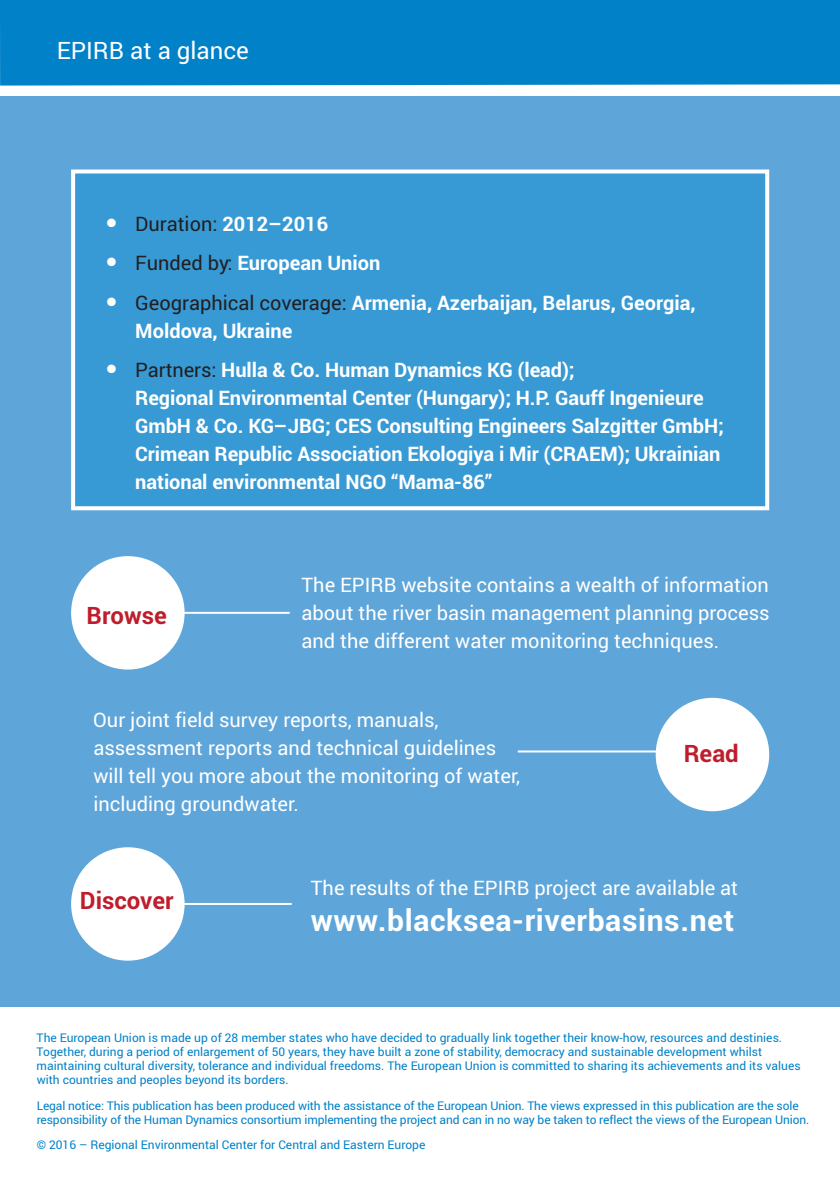
<style>
.page{position:relative;width:840px;height:1191px;background:#fff}
.page>*{position:absolute;margin:0;border:0;box-sizing:border-box;transform-origin:0 0}
.t1{font:700 30px "Roboto";letter-spacing:.02em;color:#fff}
.t2{font:700 24px "Roboto";color:#bf1d2c}
.t3{font:24px "Roboto";color:#fff}
.t4{font:700 20px/28px "Roboto";letter-spacing:-.005em;color:#fff}
.t5{font:20px/28px "Roboto";color:#fff;text-align:justify}
.t6{font:20px "Roboto";color:#231f20}
.t7{font:12px/14px "Roboto";color:#0081c8}
.s1{font-weight:700;color:#fff}
.s2{font-weight:400;color:#231f20}
</style>
<div class="page">
<div style="left:0;top:96px;width:839px;height:911px;background:#5ea5da"></div>
<div style="left:75px;top:173px;width:689px;height:333px;background:#379ad5"></div>
<div style="left:71px;top:169px;width:697px;height:341px;border:4px solid #fff"></div>
<div style="left:0;top:0;width:839px;height:86px;background:#0081c8"></div>
<div style="left:71px;top:556px;width:113px;height:113px;background:#fff;border-radius:50%"></div>
<div style="left:655px;top:698px;width:113px;height:113px;background:#fff;border-radius:50%"></div>
<div style="left:71px;top:847px;width:113px;height:113px;background:#fff;border-radius:50%"></div>
<hr style="left:170px;top:612px;width:119px;height:2px;background:#fff">
<hr style="left:517px;top:750px;width:146px;height:2px;background:#fff">
<hr style="left:172px;top:903px;width:119px;height:2px;background:#fff">
<h2 class="t3" style="left:57px;top:37px;width:193px">EPIRB at a glance</h2>
<h3 class="t6" style="left:107px;top:212px;width:222px"><sup>●</sup> Duration: <span class="s1">2012–2016</span></h3>
<h3 class="t4" style="left:107px;top:249px;width:275px">● <span class="s2">Funded by:</span> European Union</h3>
<h3 class="t4" style="left:135px;top:288px;width:561px;text-indent:-28px">● <span class="s2">Geographical coverage:</span> Armenia, Azerbaijan, Belarus, Georgia,<br>Moldova, Ukraine</h3>
<p class="t4" style="left:135px;top:356px;width:589px;text-indent:-28px">● <span class="s2">Partners:</span> Hulla &amp; Co. Human Dynamics KG (lead);<br>Regional Environmental Center (Hungary); H.P. Gauff Ingenieure GmbH &amp; Co. KG–JBG; CES Consulting Engineers Salzgitter GmbH; Crimean Republic Association Ekologiya i Mir (CRAEM); Ukrainian national environmental NGO “Mama-86”</p>
<h2 class="t2" style="left:87px;top:601px;width:82px">Browse</h2>
<h3 class="t5" style="left:301px;top:571px;width:469px">The EPIRB website contains a wealth of information about the river basin management planning process and the different water monitoring techniques.</h3>
<h3 class="t5" style="left:93px;top:706px;width:428px;text-align:left">Our joint field survey reports, manuals, assessment reports and technical guidelines will tell you more about the monitoring of water, including groundwater.</h3>
<h2 class="t2" style="left:683px;top:740px;width:56px">Read</h2>
<h2 class="t2" style="left:80px;top:886px;width:95px">Discover</h2>
<h3 class="t5" style="left:311px;top:874px;width:428px">The results of the EPIRB project are available at</h3>
<h1 class="t1" style="left:311px;top:903px;width:424px">www.blacksea-riverbasins.net</h1>
<p class="t7" style="left:37px;top:1031px;width:765px">The European Union is made up of 28 member states who have decided to gradually link together their know-how, resources and destinies.<br>Together, during a period of enlargement of 50 years, they have built a zone of stability, democracy and sustainable development whilst maintaining cultural diversity, tolerance and individual freedoms. The European Union is committed to sharing its achievements and its values with countries and peoples beyond its borders.</p>
<p class="t7" style="left:37px;top:1098px;width:773px">Legal notice: This publication has been produced with the assistance of the European Union. The views expressed in this publication are the sole responsibility of the Human Dynamics consortium implementing the project and can in no way be taken to reflect the views of the European Union.</p>
<p class="t7" style="left:37px;top:1137px;width:390px">© 2016 – Regional Environmental Center for Central and Eastern Europe</p>
</div>
